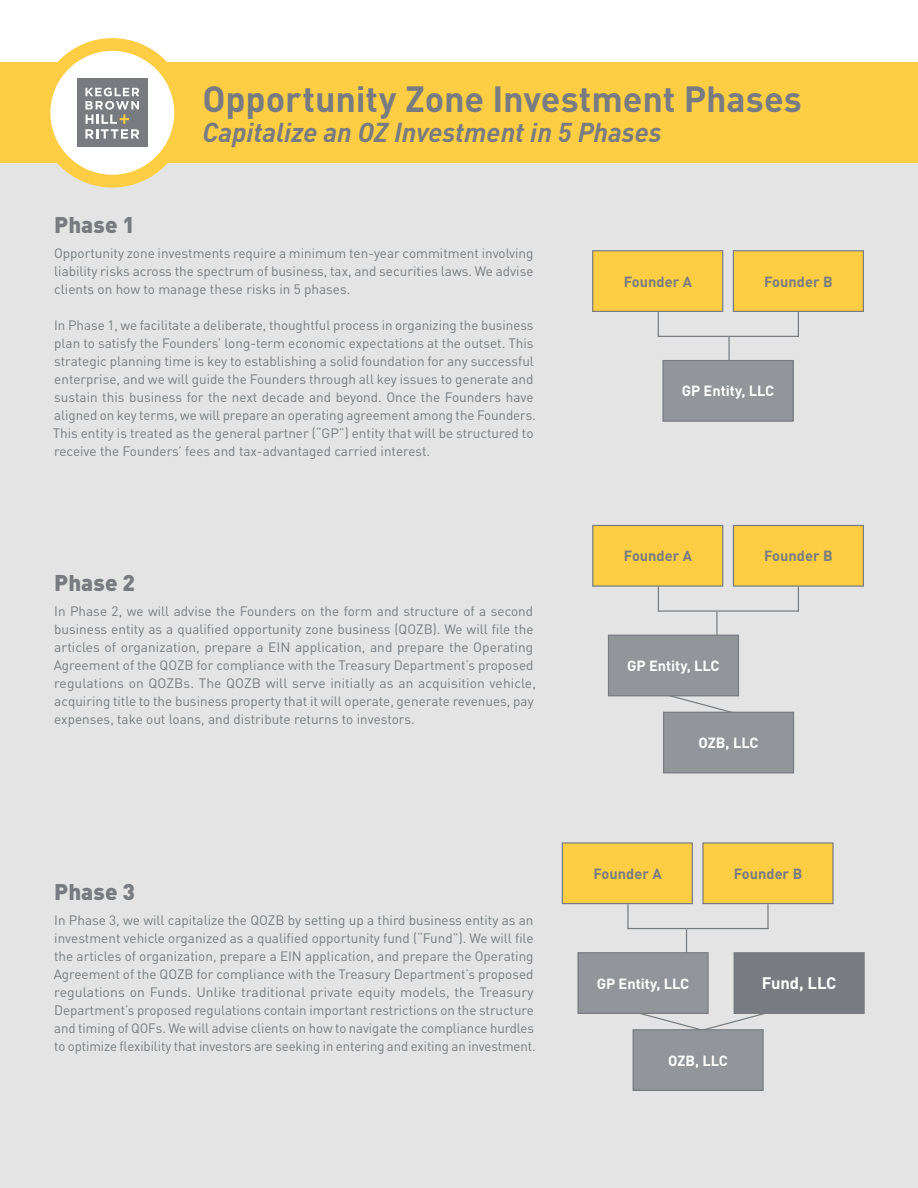
<style>
.page{position:relative;width:918px;height:1188px;background:#fff}
.page>*{position:absolute;margin:0;border:0;box-sizing:border-box;transform-origin:0 0}
.t1{font:700 36px "DIN Pro";letter-spacing:-.005em;color:#787c81}
.t2{font:italic 700 27px "DIN Pro";letter-spacing:-.005em;color:#787c81}
.t3{font:900 22.5px "DIN Pro";letter-spacing:.005em;color:#787c81}
.t4{font:700 16.5px "DIN Pro";color:#fff}
.t5{font:700 14.55px "DIN Pro";color:#fff}
.t6{font:700 14.55px "DIN Pro";color:#787c81}
.t7{font:13.5px/18px "DIN Pro";color:#787c81}
</style>
<div class="page">
<div style="left:0;top:163px;width:918px;height:1025px;background:#e3e4e3"></div>
<hr style="left:728px;top:337px;width:2px;height:31px;background:#787c81">
<svg style="left:798px;top:312px;width:1px;height:24px"></svg>
<hr style="left:658px;top:336px;width:141px;height:1px;background:#787c81">
<svg style="left:658px;top:312px;width:1px;height:24px"></svg>
<div style="left:593px;top:251px;width:130px;height:60px;background:#fdce43"></div>
<div style="left:592px;top:250px;width:131px;height:62px;border:1px solid #787c81"></div>
<div style="left:733px;top:251px;width:130px;height:60px;background:#fdce43"></div>
<div style="left:733px;top:250px;width:131px;height:62px;border:1px solid #787c81"></div>
<div style="left:663px;top:361px;width:130px;height:60px;background:#929599"></div>
<div style="left:662px;top:360px;width:132px;height:62px;border:1px solid #787c81"></div>
<svg style="left:663px;top:696px;width:93px;height:16px"></svg>
<hr style="left:716px;top:612px;width:2px;height:31px;background:#787c81">
<svg style="left:798px;top:587px;width:1px;height:23px"></svg>
<hr style="left:658px;top:610px;width:141px;height:2px;background:#787c81">
<svg style="left:658px;top:587px;width:1px;height:25px"></svg>
<div style="left:593px;top:525px;width:130px;height:61px;background:#fdce43"></div>
<div style="left:592px;top:525px;width:131px;height:62px;border:1px solid #787c81"></div>
<div style="left:733px;top:525px;width:130px;height:61px;background:#fdce43"></div>
<div style="left:733px;top:525px;width:131px;height:62px;border:1px solid #787c81"></div>
<div style="left:609px;top:635px;width:129px;height:61px;background:#929599"></div>
<div style="left:608px;top:635px;width:131px;height:61px;border:1px solid #787c81"></div>
<div style="left:664px;top:712px;width:130px;height:61px;background:#929599"></div>
<div style="left:663px;top:712px;width:131px;height:61px;border:1px solid #787c81"></div>
<div style="left:734px;top:953px;width:130px;height:60px;background:#787c81"></div>
<div style="left:734px;top:952px;width:131px;height:62px;border:1px solid #787c81"></div>
<hr style="left:686px;top:929px;width:1px;height:32px;background:#787c81">
<hr style="left:767px;top:904px;width:2px;height:25px;background:#787c81">
<hr style="left:628px;top:928px;width:140px;height:1px;background:#787c81">
<svg style="left:640px;top:1010px;width:132px;height:19px"></svg>
<hr style="left:627px;top:904px;width:2px;height:25px;background:#787c81">
<div style="left:562px;top:843px;width:130px;height:61px;background:#fdce43"></div>
<div style="left:562px;top:842px;width:131px;height:62px;border:1px solid #787c81"></div>
<div style="left:703px;top:843px;width:130px;height:61px;background:#fdce43"></div>
<div style="left:702px;top:842px;width:132px;height:62px;border:1px solid #787c81"></div>
<div style="left:578px;top:953px;width:130px;height:60px;background:#929599"></div>
<div style="left:577px;top:952px;width:132px;height:62px;border:1px solid #787c81"></div>
<div style="left:633px;top:1030px;width:130px;height:60px;background:#929599"></div>
<div style="left:633px;top:1029px;width:131px;height:62px;border:1px solid #787c81"></div>
<div style="left:0;top:62px;width:918px;height:101px;background:#fdce43"></div>
<svg style="left:44px;top:45px;width:137px;height:136px;background:#fcf4de"></svg>
<div style="left:38px;top:38px;width:149px;height:150px;border:13px solid #fdce43;border-radius:50%"></div>
<div style="left:77px;top:79px;width:70px;height:68px;background:#787c81"></div>
<svg style="left:85px;top:88px;width:54px;height:51px"></svg>
<h1 class="t1" style="left:202px;top:74px;width:601px">Opportunity Zone Investment Phases</h1>
<h2 class="t2" style="left:202px;top:110px;width:461px">Capitalize an OZ Investment in 5 Phases</h2>
<h3 class="t3" style="left:54px;top:210px;width:82px">Phase 1</h3>
<p class="t7" style="left:54px;top:244px;width:481px;text-align:justify">Opportunity zone investments require a minimum ten-year commitment involving liability risks across the spectrum of business, tax, and securities laws. We advise clients on how to manage these risks in 5 phases.</p>
<p class="t7" style="left:53px;top:316px;width:485px">In Phase 1, we facilitate a deliberate, thoughtful process in organizing the business plan to satisfy the Founders’ long-term economic expectations at the outset. This strategic planning time is key to establishing a solid foundation for any successful enterprise, and we will guide the Founders through all key issues to generate and sustain this business for the next decade and beyond. Once the Founders have aligned on key terms, we will prepare an operating agreement among the Founders.<br>This entity is treated as the general partner (“GP”) entity that will be structured to receive the Founders’ fees and tax-advantaged carried interest.</p>
<h3 class="t3" style="left:54px;top:568px;width:82px">Phase 2</h3>
<p class="t7" style="left:54px;top:602px;width:484px">In Phase 2, we will advise the Founders on the form and structure of a second business entity as a qualified opportunity zone business (QOZB). We will file the articles of organization, prepare a EIN application, and prepare the Operating Agreement of the QOZB for compliance with the Treasury Department’s proposed regulations on QOZBs. The QOZB will serve initially as an acquisition vehicle, acquiring title to the business property that it will operate, generate revenues, pay expenses, take out loans, and distribute returns to investors.</p>
<h3 class="t3" style="left:54px;top:876px;width:82px">Phase 3</h3>
<p class="t7" style="left:54px;top:910px;width:484px">In Phase 3, we will capitalize the QOZB by setting up a third business entity as an investment vehicle organized as a qualified opportunity fund (“Fund”). We will file the articles of organization, prepare a EIN application, and prepare the Operating Agreement of the QOZB for compliance with the Treasury Department’s proposed regulations on Funds. Unlike traditional private equity models, the Treasury Department’s proposed regulations contain important restrictions on the structure and timing of QOFs. We will advise clients on how to navigate the compliance hurdles to optimize flexibility that investors are seeking in entering and exiting an investment.</p>
<p class="t6" style="left:624px;top:272px;width:70px">Founder A</p>
<p class="t6" style="left:764px;top:272px;width:70px">Founder B</p>
<p class="t5" style="left:682px;top:381px;width:94px">GP Entity, LLC</p>
<p class="t6" style="left:624px;top:546px;width:70px">Founder A</p>
<p class="t6" style="left:764px;top:546px;width:70px">Founder B</p>
<p class="t5" style="left:627px;top:656px;width:94px">GP Entity, LLC</p>
<p class="t5" style="left:699px;top:733px;width:61px">OZB, LLC</p>
<p class="t6" style="left:594px;top:864px;width:70px">Founder A</p>
<p class="t6" style="left:734px;top:864px;width:70px">Founder B</p>
<p class="t5" style="left:597px;top:973px;width:94px">GP Entity, LLC</p>
<p class="t5" style="left:668px;top:1050px;width:61px">OZB, LLC</p>
<p class="t4" style="left:762px;top:972px;width:76px">Fund, LLC</p>
</div>
